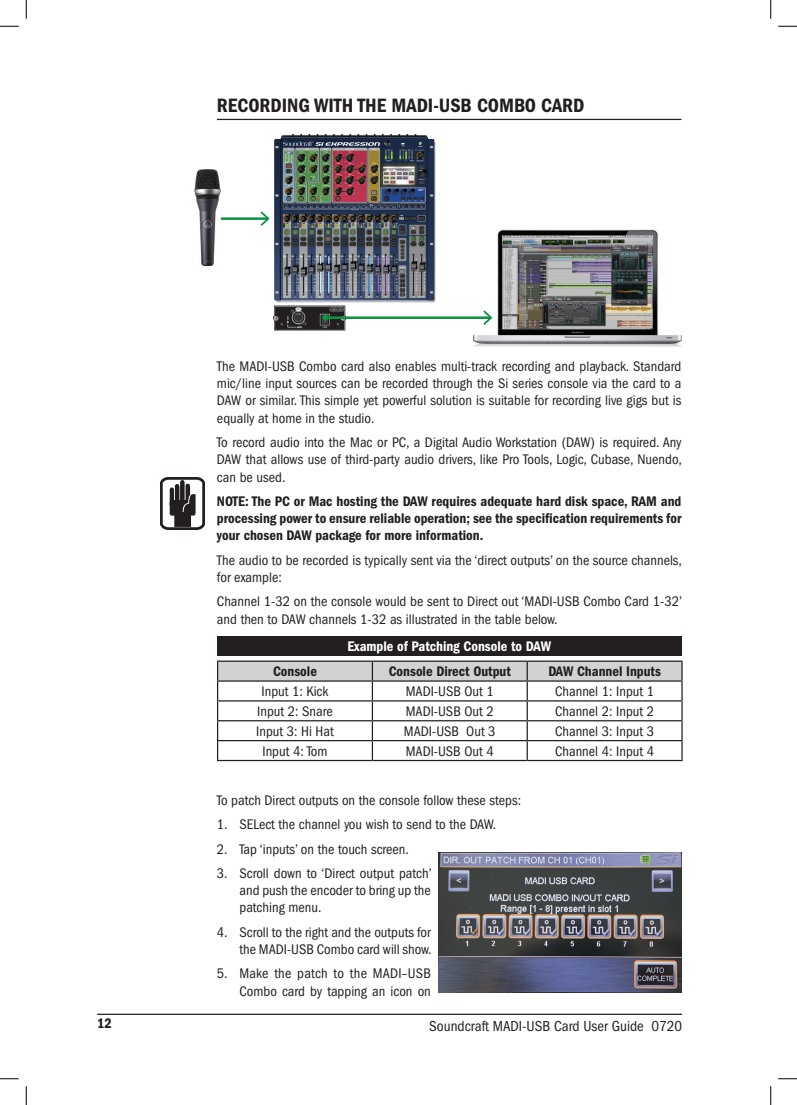
<style>
.page{position:relative;width:797px;height:1105px;background:#fff}
.page>*{position:absolute;margin:0;border:0;box-sizing:border-box;transform-origin:0 0}
.t1{font:20px "ITC Franklin Gothic Std Dm Cd";color:#231f20}
.t2{font:condensed 15px "ITC Franklin Gothic Std";color:#231f20}
.t3{font:condensed 14.38px/17.2px "ITC Franklin Gothic Std";color:#231f20;text-align:justify}
.t4{font:14.38px/17.2px "ITC Franklin Gothic Std Dm Cd";color:#231f20;text-align:justify}
.t5{font:14.38px "ITC Franklin Gothic Std Dm Cd";color:#fff}
</style>
<div class="page">
<hr style="left:97px;top:1014px;width:585px;height:1px;background:#231f20">
<hr style="left:217px;top:119px;width:464px;height:1px;background:#231f20">
<div style="left:217px;top:636px;width:464px;height:19px;background:#231f20"></div>
<hr style="left:217px;top:660px;width:155px;height:2px;background:#231f20">
<hr style="left:372px;top:660px;width:155px;height:2px;background:#231f20">
<hr style="left:527px;top:660px;width:155px;height:2px;background:#231f20">
<svg style="left:217px;top:661px;width:465px;height:99px"></svg>
<hr style="left:217px;top:760px;width:155px;height:1px;background:#231f20">
<hr style="left:372px;top:760px;width:155px;height:1px;background:#231f20">
<hr style="left:527px;top:760px;width:155px;height:1px;background:#231f20">
<img style="left:160px;top:477px;width:44px;height:52px">
<img style="left:438px;top:853px;width:243px;height:139px">
<img style="left:269px;top:134px;width:167px;height:169px">
<img style="left:273px;top:305px;width:73px;height:26px">
<hr style="left:205px;top:217px;width:63px;height:3px;background:#0d9344">
<svg style="left:260px;top:211px;width:9px;height:15px"></svg>
<img style="left:195px;top:170px;width:25px;height:96px">
<img style="left:473px;top:229px;width:208px;height:118px">
<hr style="left:325px;top:316px;width:165px;height:3px;background:#0d9344">
<svg style="left:322px;top:315px;width:6px;height:6px"></svg>
<svg style="left:483px;top:310px;width:9px;height:15px"></svg>
<svg style="left:0;top:25px;width:19px;height:2px"></svg>
<svg style="left:778px;top:25px;width:19px;height:2px"></svg>
<svg style="left:0;top:1078px;width:19px;height:1px"></svg>
<svg style="left:778px;top:1078px;width:19px;height:1px"></svg>
<svg style="left:25px;top:0;width:2px;height:19px"></svg>
<svg style="left:25px;top:1086px;width:2px;height:19px"></svg>
<svg style="left:770px;top:0;width:1px;height:19px"></svg>
<svg style="left:770px;top:1086px;width:1px;height:19px"></svg>
<h1 class="t1" style="left:217px;top:94px;width:369px">RECORDING WITH THE MADI-USB COMBO CARD</h1>
<p class="t3" style="left:217px;top:358px;width:466px">The MADI-USB Combo card also enables multi-track recording and playback. Standard mic/line input sources can be recorded through the Si series console via the card to a DAW or similar. This simple yet powerful solution is suitable for recording live gigs but is equally at home in the studio.</p>
<p class="t3" style="left:217px;top:434px;width:466px">To record audio into the Mac or PC, a Digital Audio Workstation (DAW) is required. Any DAW that allows use of third-party audio drivers, like Pro Tools, Logic, Cubase, Nuendo, can be used.</p>
<p class="t4" style="left:217px;top:493px;width:466px">NOTE: The PC or Mac hosting the DAW requires adequate hard disk space, RAM and processing power to ensure reliable operation; see the specification requirements for your chosen DAW package for more information.</p>
<p class="t3" style="left:217px;top:551px;width:466px">The audio to be recorded is typically sent via the ‘direct outputs’ on the source channels, for example:</p>
<p class="t3" style="left:217px;top:593px;width:466px">Channel 1-32 on the console would be sent to Direct out ‘MADI-USB Combo Card 1-32’ and then to DAW channels 1-32 as illustrated in the table below.</p>
<p class="t5" style="left:347px;top:638px;width:205px">Example of Patching Console to DAW</p>
<p class="t4" style="left:273px;top:663px;width:45px">Console</p>
<p class="t4" style="left:389px;top:663px;width:123px">Console Direct Output</p>
<p class="t4" style="left:548px;top:663px;width:114px">DAW Channel Inputs</p>
<p class="t3" style="left:262px;top:683px;width:68px">Input 1: Kick</p>
<p class="t3" style="left:406px;top:683px;width:90px">MADI-USB Out 1</p>
<p class="t3" style="left:555px;top:683px;width:100px">Channel 1: Input 1</p>
<p class="t3" style="left:257px;top:702px;width:77px">Input 2: Snare</p>
<p class="t3" style="left:406px;top:702px;width:90px">MADI-USB Out 2</p>
<p class="t3" style="left:555px;top:702px;width:100px">Channel 2: Input 2</p>
<p class="t3" style="left:256px;top:722px;width:79px">Input 3: Hi Hat</p>
<p class="t3" style="left:404px;top:722px;width:93px">MADI-USB Out 3</p>
<p class="t3" style="left:555px;top:722px;width:100px">Channel 3: Input 3</p>
<p class="t3" style="left:262px;top:742px;width:66px">Input 4: Tom</p>
<p class="t3" style="left:406px;top:742px;width:90px">MADI-USB Out 4</p>
<p class="t3" style="left:555px;top:742px;width:100px">Channel 4: Input 4</p>
<p class="t3" style="left:217px;top:791px;width:306px">To patch Direct outputs on the console follow these steps:</p>
<p class="t3" style="left:217px;top:816px;width:281px">1. SELect the channel you wish to send to the DAW.</p>
<p class="t3" style="left:217px;top:840px;width:193px">2. Tap ‘inputs’ on the touch screen.</p>
<p class="t3" style="left:239px;top:864px;width:194px;text-indent:-22px">3. Scroll down to ‘Direct output patch’ and push the encoder to bring up the patching menu.</p>
<p class="t3" style="left:217px;top:923px;width:216px;text-align:right">4. Scroll to the right and the outputs for the MADI-USB Combo card will show.</p>
<p class="t3" style="left:217px;top:965px;width:215px;text-align:right">5. Make the patch to the MADI–USB<br>Combo card by tapping an icon on</p>
<p class="t4" style="left:97px;top:1015px;width:16px">12</p>
<p class="t2" style="left:429px;top:1018px;width:254px">Soundcraft MADI-USB Card User Guide 0720</p>
</div>
